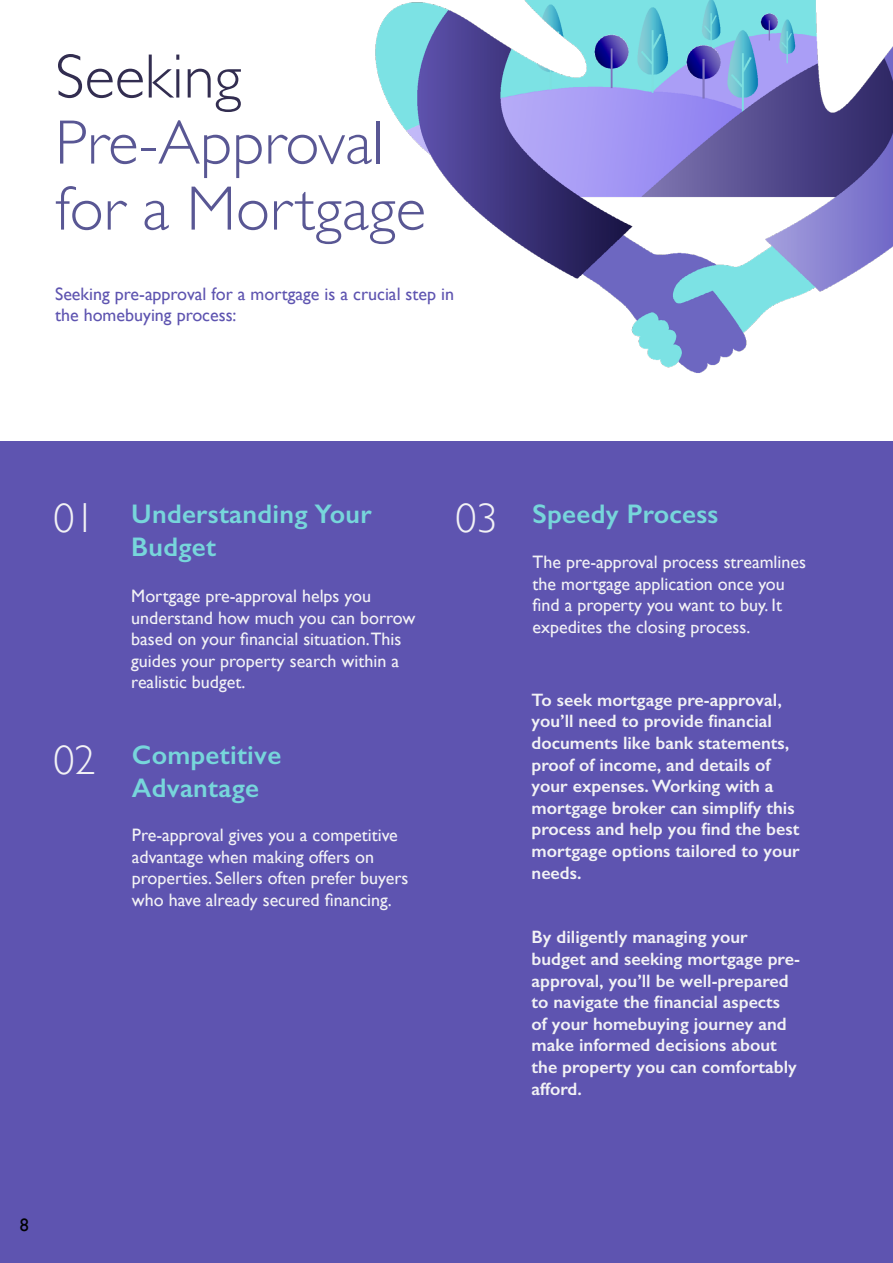
<style>
.page{position:relative;width:893px;height:1263px;background:#fff}
.page>*{position:absolute;margin:0;border:0;box-sizing:border-box;transform-origin:0 0}
.t1{font:300 63px/66px "Gill Sans";color:#595794}
.t2{font:300 63px "Gill Sans";color:#322d50}
.t3{font:300 42px "Gill Sans";color:#f2f2f5}
.t4{font:600 27px/33px "Gill Sans";letter-spacing:.01em;color:#77d6db}
.t5{font:600 18px/21.6px "Gill Sans";color:#f2f2f5}
.t6{font:18px/21.6px "Gill Sans";color:#f2f2f5}
.t7{font:18px/21.6px "Gill Sans";color:#5e54b0}
.t8{font:18px "Gill Sans";color:#010203}
</style>
<div class="page">
<div style="left:0;top:441px;width:893px;height:822px;background:#5e54b0"></div>
<img style="left:375px;top:0;width:517px;height:373px">
<h1 class="t2" style="left:55px;top:27px;width:188px">Seeking</h1>
<h1 class="t1" style="left:55px;top:107px;width:372px">Pre-Approval for a Mortgage</h1>
<p class="t7" style="left:55px;top:282px;width:400px">Seeking pre-approval for a mortgage is a crucial step in the homebuying process:</p>
<h2 class="t3" style="left:53px;top:485px;width:43px">01</h2>
<h2 class="t3" style="left:53px;top:727px;width:43px">02</h2>
<h3 class="t4" style="left:131px;top:497px;width:242px">Understanding Your<br>Budget</h3>
<p class="t6" style="left:131px;top:585px;width:286px">Mortgage pre-approval helps you understand how much you can borrow based on your financial situation.This guides your property search within a realistic budget.</p>
<h3 class="t4" style="left:132px;top:738px;width:151px">Competitive<br>Advantage</h3>
<p class="t6" style="left:132px;top:824px;width:278px">Pre-approval gives you a competitive advantage when making offers on properties. Sellers often prefer buyers who have already secured financing.</p>
<h2 class="t3" style="left:455px;top:485px;width:43px">03</h2>
<h3 class="t4" style="left:533px;top:497px;width:187px">Speedy Process</h3>
<p class="t6" style="left:533px;top:551px;width:275px">The pre-approval process streamlines the mortgage application once you find a property you want to buy. It expedites the closing process.</p>
<p class="t5" style="left:532px;top:689px;width:269px">To seek mortgage pre-approval, you’ll need to provide financial documents like bank statements, proof of income, and details of your expenses. Working with a mortgage broker can simplify this process and help you find the best mortgage options tailored to your needs.</p>
<p class="t5" style="left:532px;top:926px;width:270px">By diligently managing your budget and seeking mortgage pre&shy;approval, you’ll be well-prepared to navigate the financial aspects<br>of your homebuying journey and make informed decisions about the property you can comfortably afford.</p>
<p class="t8" style="left:20px;top:1214px;width:10px">8</p>
</div>
